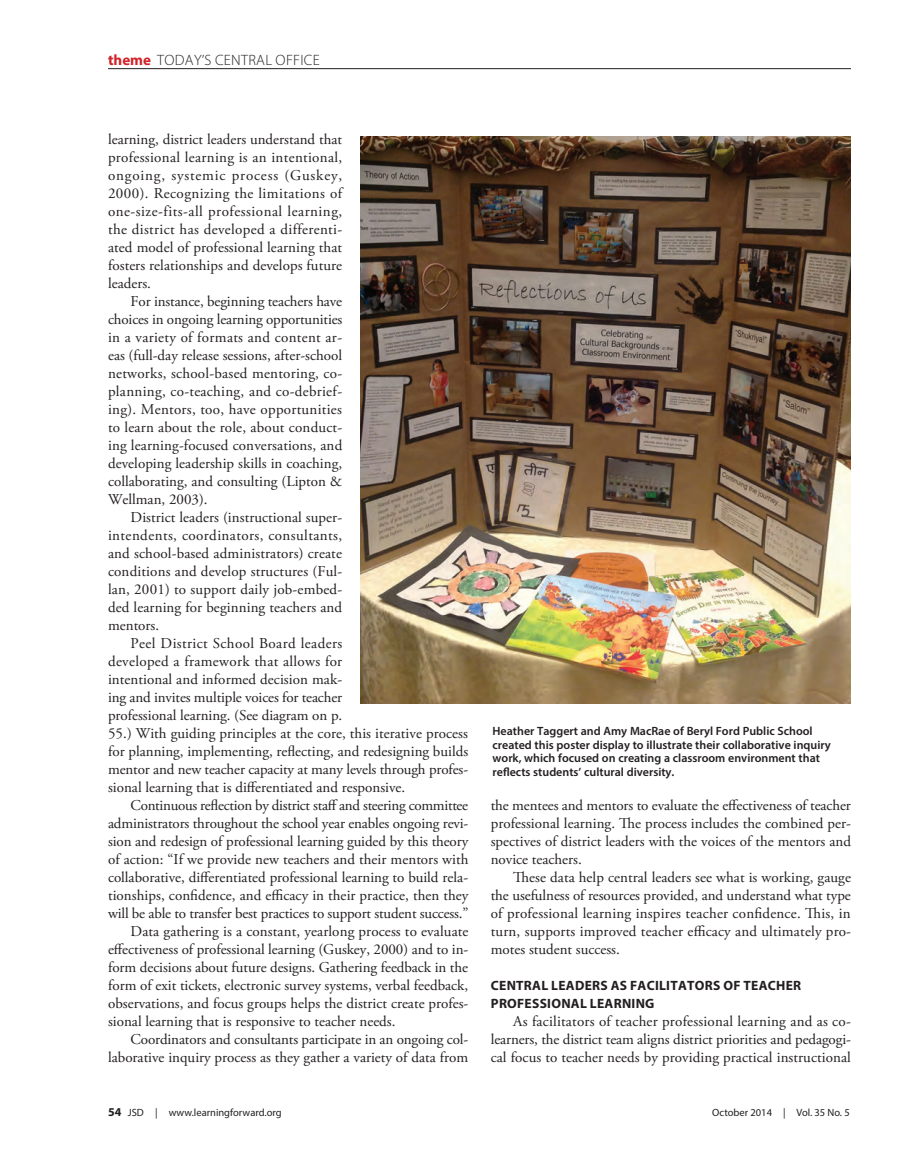
<style>
.page{position:relative;width:905px;height:1175px;background:#fff}
.page>*{position:absolute;margin:0;border:0;box-sizing:border-box;transform-origin:0 0}
.body{font:15px/18px "Adobe Garamond Pro";color:#231f20;text-align:justify}
.toppers{font:300 15px "Myriad Pro";letter-spacing:.02em;color:#231f20}
.subhead{font:700 13.5px/18px "Myriad Pro";letter-spacing:.02em;color:#231f20}
.box{font:600 12px/13.5px "Myriad Pro";color:#231f20}
.t1{font:10.5px "Myriad Pro";color:#231f20}
.s1{font-weight:700;color:#d1232a}
.s2{font-weight:700;font-size:12px}
</style>
<div class="page">
<hr style="left:108px;top:68px;width:742px;height:1px;background:#231f20">
<img style="left:360px;top:136px;width:490px;height:567px">
<p class="toppers" style="left:108px;top:51px;width:213px"><span class="s1">theme</span> TODAY’S CENTRAL OFFICE</p>
<p class="body" style="left:108px;top:131px;width:236px">learning, district leaders understand that professional learning is an intentional, ongoing, systemic process (Guskey, 2000). Recognizing the limitations of one-size-fits-all professional learning, the district has developed a differenti&shy;ated model of professional learning that fosters relationships and develops future leaders.</p>
<p class="body" style="left:108px;top:293px;width:236px;text-indent:22px">For instance, beginning teachers have choices in ongoing learning opportunities in a variety of formats and content ar&shy;eas (full-day release sessions, after-school networks, school-based mentoring, co&shy;planning, co-teaching, and co-debrief&shy;ing). Mentors, too, have opportunities to learn about the role, about conduct&shy;ing learning-focused conversations, and developing leadership skills in coaching, collaborating, and consulting (Lipton &amp; Wellman, 2003).</p>
<p class="body" style="left:108px;top:509px;width:236px;text-indent:22px">District leaders (instructional super&shy;intendents, coordinators, consultants, and school-based administrators) create conditions and develop structures (Ful&shy;lan, 2001) to support daily job-embed&shy;ded learning for beginning teachers and mentors.</p>
<p class="body" style="left:108px;top:635px;width:361px;text-align:left;text-indent:22px">Peel District School Board leaders<br>developed a framework that allows for<br>intentional and informed decision mak-<br>ing and invites multiple voices for teacher<br>professional learning. (See diagram on p.<br>55.) With guiding principles at the core, this iterative process for planning, implementing, reflecting, and redesigning builds mentor and new teacher capacity at many levels through profes&shy;sional learning that is differentiated and responsive.</p>
<p class="body" style="left:108px;top:797px;width:362px;text-indent:22px">Continuous reflection by district staff and steering committee administrators throughout the school year enables ongoing revi&shy;sion and redesign of professional learning guided by this theory of action: “If we provide new teachers and their mentors with collaborative, differentiated professional learning to build rela&shy;tionships, confidence, and efficacy in their practice, then they will be able to transfer best practices to support student success.”</p>
<p class="body" style="left:108px;top:923px;width:362px;text-indent:22px">Data gathering is a constant, yearlong process to evaluate effectiveness of professional learning (Guskey, 2000) and to in&shy;form decisions about future designs. Gathering feedback in the form of exit tickets, electronic survey systems, verbal feedback, observations, and focus groups helps the district create profes&shy;sional learning that is responsive to teacher needs.</p>
<p class="body" style="left:108px;top:1031px;width:361px;text-align:right">Coordinators and consultants participate in an ongoing col&shy;laborative inquiry process as they gather a variety of data from</p>
<p class="box" style="left:492px;top:724px;width:339px">Heather Taggert and Amy MacRae of Beryl Ford Public School created this poster display to illustrate their collaborative inquiry work, which focused on creating a classroom environment that reflects students’ cultural diversity.</p>
<p class="body" style="left:490px;top:797px;width:362px">the mentees and mentors to evaluate the effectiveness of teacher professional learning. The process includes the combined per&shy;spectives of district leaders with the voices of the mentors and novice teachers.</p>
<p class="body" style="left:490px;top:869px;width:361px;text-indent:22px">These data help central leaders see what is working, gauge the usefulness of resources provided, and understand what type of professional learning inspires teacher confidence. This, in turn, supports improved teacher efficacy and ultimately pro&shy;motes student success.</p>
<p class="subhead" style="left:491px;top:976px;width:312px">CENTRAL LEADERS AS FACILITATORS OF TEACHER<br>PROFESSIONAL LEARNING</p>
<p class="body" style="left:490px;top:1013px;width:361px;text-indent:22px">As facilitators of teacher professional learning and as co&shy;learners, the district team aligns district priorities and pedagogi&shy;cal focus to teacher needs by providing practical instructional</p>
<p class="t1" style="left:108px;top:1106px;width:175px"><span class="s2">54</span> JSD | www.learningforward.org</p>
<p class="t1" style="left:712px;top:1106px;width:139px">October 2014 | Vol. 35 No. 5</p>
</div>
